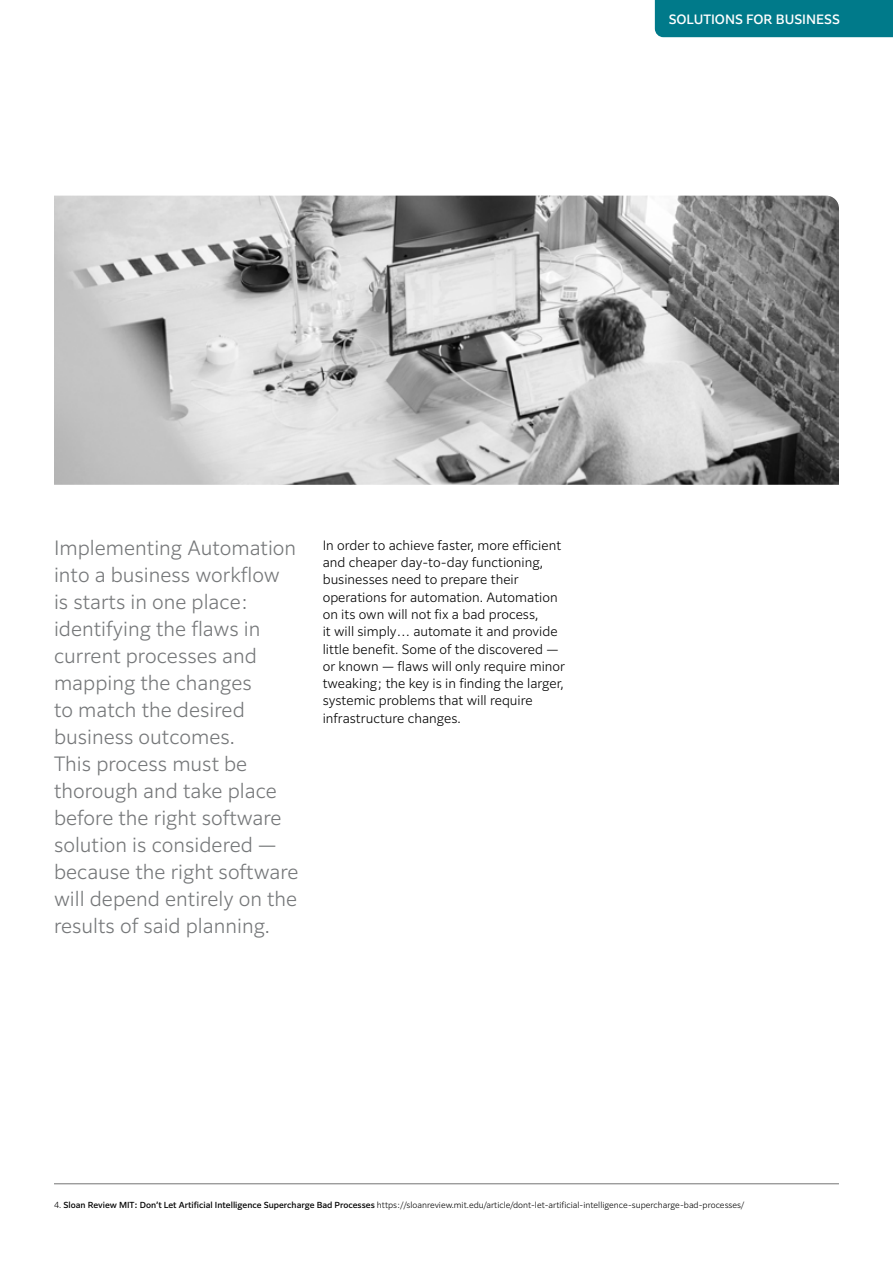
<style>
.page{position:relative;width:893px;height:1263px;background:#fff}
.page>*{position:absolute;margin:0;border:0;box-sizing:border-box;transform-origin:0 0}
.t1{font:300 19.5px/27px "Clarimo UDPE";color:#757779}
.t2{font:300 12.75px/17.2px "Clarimo UDPE";color:#000}
.t3{font:500 12.75px "Clarimo UDPE";color:#fff}
.t4{font:300 8.25px "Clarimo UDPE";color:#000}
.s1{font-weight:500}
</style>
<div class="page">
<img style="left:54px;top:196px;width:785px;height:289px">
<hr style="left:54px;top:1183px;width:785px;height:1px;background:#737474">
<div style="left:655px;top:0;width:238px;height:37px;background:#007a8a"></div>
<p class="t3" style="left:669px;top:9px;width:173px">SOLUTIONS FOR BUSINESS</p>
<p class="t1" style="left:54px;top:533px;width:246px">Implementing Automation into a business workflow is starts in one place: identifying the flaws in current processes and mapping the changes<br>to match the desired business outcomes.<br>This process must be thorough and take place before the right software solution is considered — because the right software will depend entirely on the results of said planning.</p>
<p class="t2" style="left:323px;top:536px;width:244px">In order to achieve faster, more efficient and cheaper day-to-day functioning, businesses need to prepare their operations for automation. Automation on its own will not fix a bad process,<br>it will simply… automate it and provide little benefit. Some of the discovered — or known — flaws will only require minor tweaking; the key is in finding the larger, systemic problems that will require infrastructure changes.</p>
<p class="t4" style="left:54px;top:1199px;width:692px">4. <span class="s1">Sloan Review MIT: Don’t Let Artificial Intelligence Supercharge Bad Processes</span> https://sloanreview.mit.edu/article/dont-let-artificial-intelligence-supercharge-bad-processes/</p>
</div>
